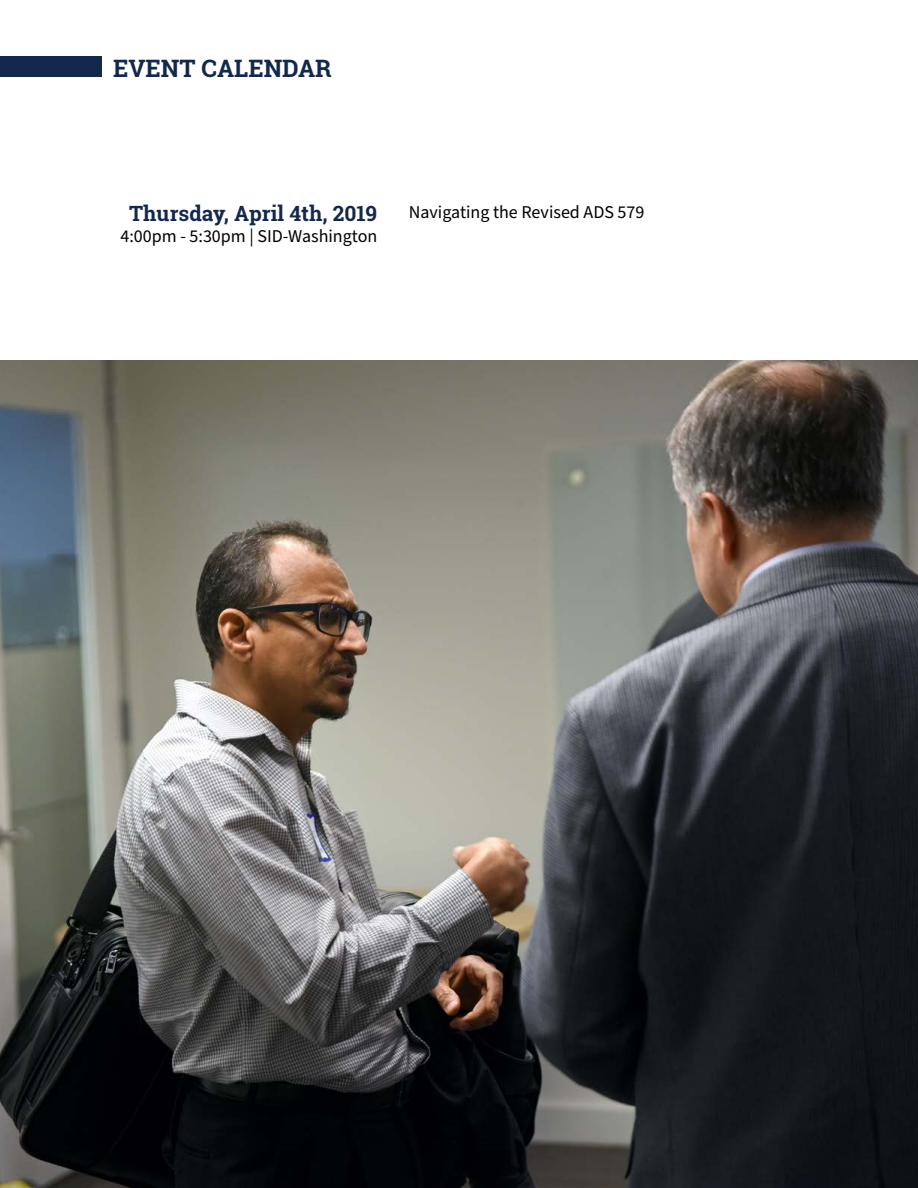
<style>
.page{position:relative;width:918px;height:1188px;background:#fff}
.page>*{position:absolute;margin:0;border:0;box-sizing:border-box;transform-origin:0 0}
.t1{font:700 24px "Roboto Slab";color:#13284c}
.t2{font:700 21px "Roboto Slab";color:#13284c}
.t3{font:18px "Source Sans Pro";color:#000}
</style>
<div class="page">
<div style="left:0;top:56px;width:102px;height:21px;background:#13284c"></div>
<img style="left:0;top:360px;width:918px;height:828px">
<h1 class="t1" style="left:113px;top:52px;width:220px">EVENT CALENDAR</h1>
<p class="t2" style="left:129px;top:199px;width:250px">Thursday, April 4th, 2019</p>
<p class="t3" style="left:121px;top:224px;width:258px">4:00pm - 5:30pm | SID-Washington</p>
<p class="t3" style="left:409px;top:200px;width:237px">Navigating the Revised ADS 579</p>
</div>
